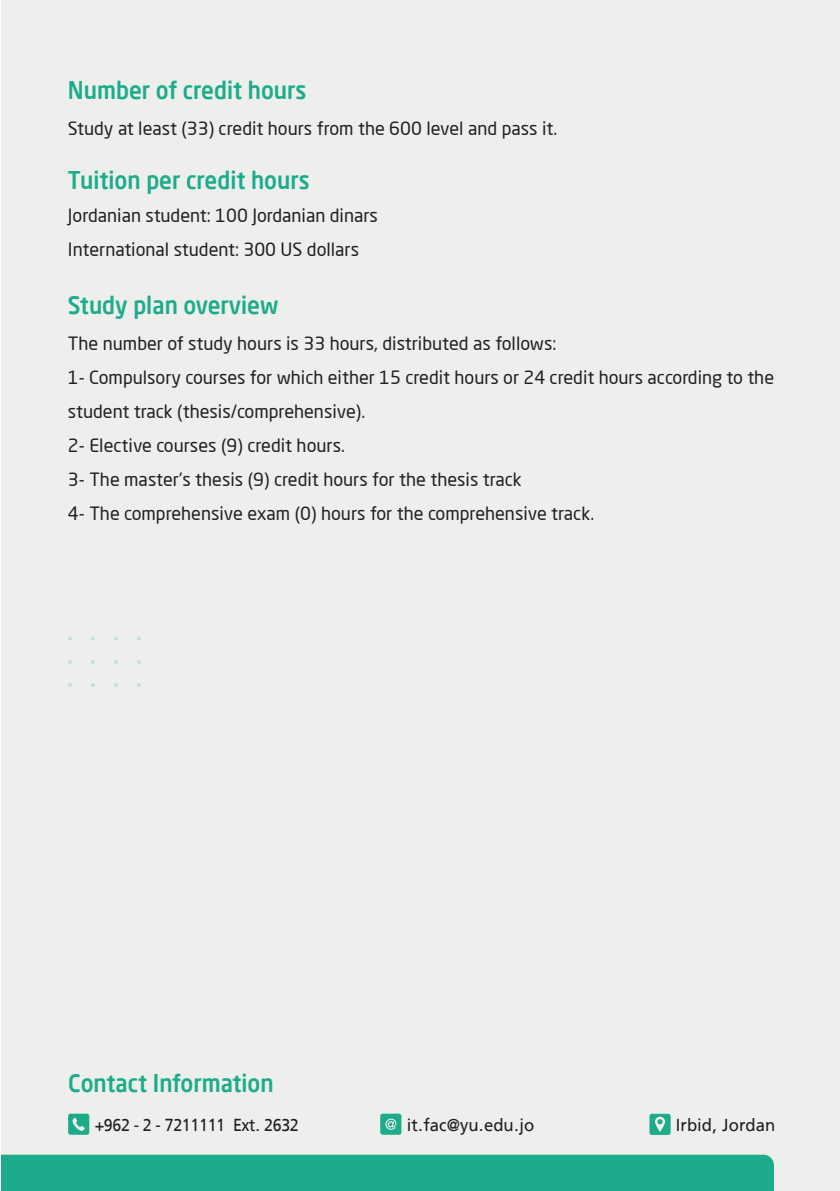
<style>
.page{position:relative;width:840px;height:1191px;background:#fff}
.page>*{position:absolute;margin:0;border:0;box-sizing:border-box;transform-origin:0 0}
.t1{font:500 24px "Neo Sans W23";color:#1cac8b;scale:.93 1}
.t2{font:18px/34px "Neo Sans W23";color:#231f20}
.t3{font:17.4px "Frutiger LT Arabic 55 Roman";color:#231f20;scale:.96 1}
.t4{font:17.4px "Frutiger LT Arabic 55 Roman";letter-spacing:-.02em;color:#231f20;scale:.93 1}
</style>
<div class="page">
<div style="left:1px;top:0;width:838px;height:1191px;background:#eeefed"></div>
<div style="left:1px;top:1154px;width:772px;height:37px;background:#1cac8b"></div>
<svg style="left:137px;top:636px;width:4px;height:4px"></svg>
<svg style="left:137px;top:660px;width:4px;height:4px"></svg>
<svg style="left:137px;top:683px;width:4px;height:4px"></svg>
<svg style="left:114px;top:636px;width:4px;height:4px"></svg>
<svg style="left:114px;top:660px;width:4px;height:4px"></svg>
<svg style="left:114px;top:683px;width:4px;height:4px"></svg>
<svg style="left:91px;top:636px;width:4px;height:4px"></svg>
<svg style="left:91px;top:660px;width:4px;height:4px"></svg>
<svg style="left:91px;top:683px;width:4px;height:4px"></svg>
<svg style="left:68px;top:636px;width:4px;height:4px"></svg>
<svg style="left:68px;top:660px;width:4px;height:4px"></svg>
<svg style="left:68px;top:683px;width:4px;height:4px"></svg>
<svg style="left:68px;top:1113px;width:21px;height:21px"></svg>
<svg style="left:380px;top:1113px;width:21px;height:21px"></svg>
<svg style="left:649px;top:1113px;width:21px;height:22px"></svg>
<h1 class="t1" style="left:68px;top:72px;width:258px">Number of credit hours</h1>
<p class="t2" style="left:68px;top:112px;width:490px">Study at least (33) credit hours from the 600 level and pass it.</p>
<h1 class="t1" style="left:68px;top:161px;width:261px">Tuition per credit hours</h1>
<p class="t2" style="left:68px;top:199px;width:311px">Jordanian student: 100 Jordanian dinars<br>International student: 300 US dollars</p>
<h1 class="t1" style="left:68px;top:286px;width:228px">Study plan overview</h1>
<p class="t2" style="left:68px;top:327px;width:707px">The number of study hours is 33 hours, distributed as follows:<br>1- Compulsory courses for which either 15 credit hours or 24 credit hours according to the student track (thesis/comprehensive).<br>2- Elective courses (9) credit hours.<br>3- The master’s thesis (9) credit hours for the thesis track<br>4- The comprehensive exam (0) hours for the comprehensive track.</p>
<h1 class="t1" style="left:68px;top:1064px;width:222px">Contact Information</h1>
<p class="t4" style="left:95px;top:1111px;width:221px">+962 - 2 - 7211111 Ext. 2632</p>
<p class="t3" style="left:406px;top:1111px;width:134px">it.fac@yu.edu.jo</p>
<p class="t3" style="left:675px;top:1111px;width:105px">Irbid, Jordan</p>
</div>
